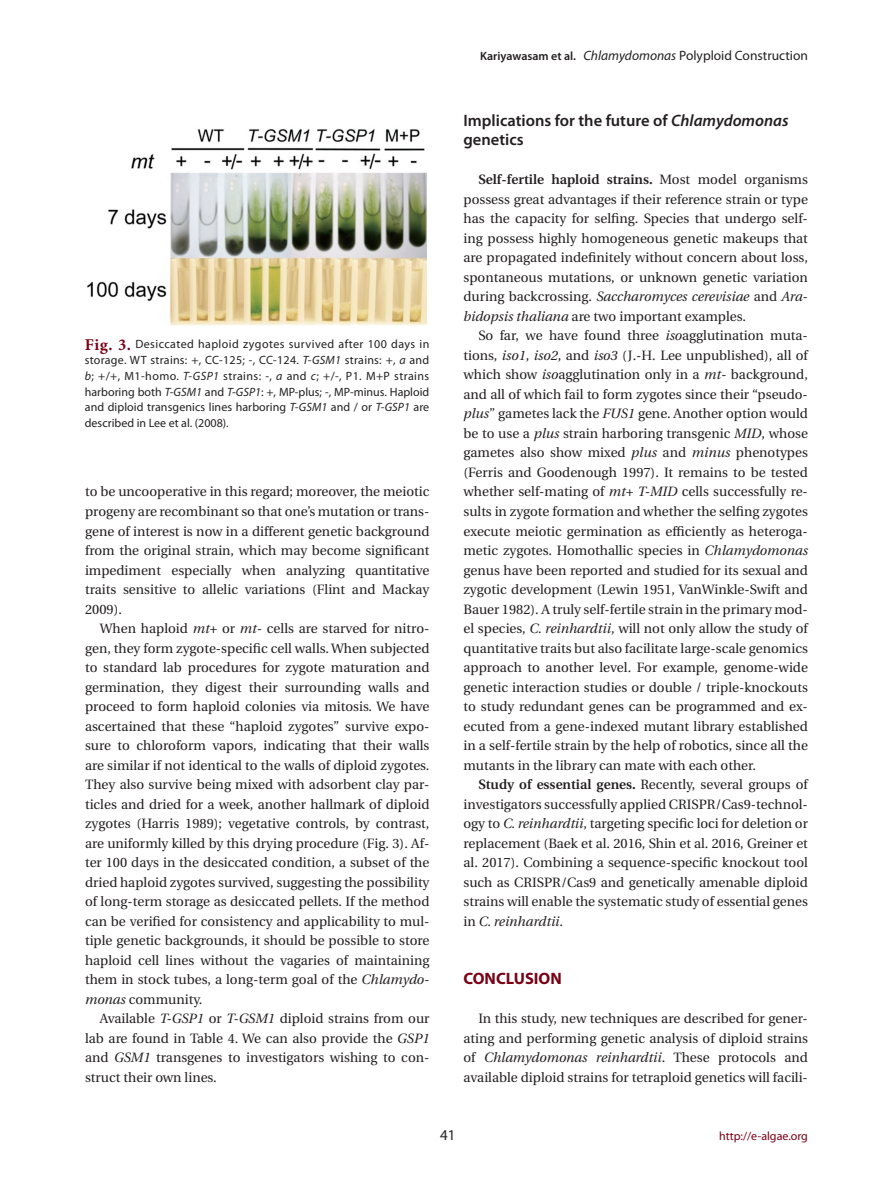
<style>
.page{position:relative;width:893px;height:1191px;background:#fff}
.page>*{position:absolute;margin:0;border:0;box-sizing:border-box;transform-origin:0 0}
.중제목_기준선격자{font:600 16.5px/19.5px "Myriad Pro";color:#231f20}
.대제목_기준선격자{font:700 16.5px "Myriad Pro";color:#790015}
.t1{font:15px "Myriad Pro";color:#231f20}
.본문내용_공통{font:13.5px/19.5px "Utopia";color:#231f20;text-align:justify}
.t2{font:13.5px "Myriad Pro";color:#231f20}
.테이블_이미지_캡션{font:12px/15.8px "Myriad Pro";letter-spacing:.005em;color:#231f20;text-align:justify}
.t3{font:12px "Myriad Pro";color:#790015}
.s1{font-weight:600;font-size:12px}
.s2{font-style:italic}
.s3{font-family:"Minion Pro";font-weight:700;font-size:16.5px;color:#790015}
.s4{font-weight:600}
</style>
<div class="page">
<img style="left:87px;top:128px;width:340px;height:198px">
<p class="t2" style="left:480px;top:48px;width:329px"><span class="s1">Kariyawasam et al.</span> <span class="s2">Chlamydomonas</span> Polyploid Construction</p>
<p class="테이블_이미지_캡션" style="left:85px;top:337px;width:346px"><span class="s3">Fig. 3.</span> Desiccated haploid zygotes survived after 100 days in storage. WT strains: +, CC-125; -, CC-124. <span class="s2">T-GSM1</span> strains: +, <span class="s2">a</span> and <span class="s2">b</span>; +/+, M1-homo. <span class="s2">T-GSP1</span> strains: -, <span class="s2">a</span> and <span class="s2">c</span>; +/-, P1. M+P strains harboring both <span class="s2">T-GSM1</span> and <span class="s2">T-GSP1</span>: +, MP-plus; -, MP-minus. Haploid and diploid transgenics lines harboring <span class="s2">T-GSM1</span> and / or <span class="s2">T-GSP1</span> are described in Lee et al. (2008).</p>
<p class="본문내용_공통" style="left:85px;top:482px;width:346px">to be uncooperative in this regard; moreover, the meiotic progeny are recombinant so that one’s mutation or trans&shy;gene of interest is now in a different genetic background from the original strain, which may become significant impediment especially when analyzing quantitative traits sensitive to allelic variations (Flint and Mackay 2009).</p>
<p class="본문내용_공통" style="left:85px;top:619px;width:346px;text-indent:15px">When haploid <span class="s2">mt+</span> or <span class="s2">mt-</span> cells are starved for nitro&shy;gen, they form zygote-specific cell walls. When subjected to standard lab procedures for zygote maturation and germination, they digest their surrounding walls and proceed to form haploid colonies via mitosis. We have ascertained that these “haploid zygotes” survive expo&shy;sure to chloroform vapors, indicating that their walls are similar if not identical to the walls of diploid zygotes.<br>They also survive being mixed with adsorbent clay par&shy;ticles and dried for a week, another hallmark of diploid zygotes (Harris 1989); vegetative controls, by contrast, are uniformly killed by this drying procedure (Fig. 3). Af&shy;ter 100 days in the desiccated condition, a subset of the dried haploid zygotes survived, suggesting the possibility of long-term storage as desiccated pellets. If the method can be verified for consistency and applicability to mul&shy;tiple genetic backgrounds, it should be possible to store haploid cell lines without the vagaries of maintaining them in stock tubes, a long-term goal of the <span class="s2">Chlamydo&shy;monas</span> community.</p>
<p class="본문내용_공통" style="left:85px;top:1009px;width:346px;text-indent:15px">Available <span class="s2">T-GSP1</span> or <span class="s2">T-GSM1</span> diploid strains from our lab are found in Table 4. We can also provide the <span class="s2">GSP1 </span>and <span class="s2">GSM1</span> transgenes to investigators wishing to con&shy;struct their own lines.</p>
<p class="중제목_기준선격자" style="left:463px;top:111px;width:327px">Implications for the future of <span class="s2">Chlamydomonas </span>genetics</p>
<p class="본문내용_공통" style="left:463px;top:170px;width:346px;text-indent:15px"><span class="s4">Self-fertile haploid strains.</span> Most model organisms possess great advantages if their reference strain or type has the capacity for selfing. Species that undergo self&shy;ing possess highly homogeneous genetic makeups that are propagated indefinitely without concern about loss, spontaneous mutations, or unknown genetic variation during backcrossing. <span class="s2">Saccharomyces cerevisiae</span> and <span class="s2">Ara&shy;bidopsis thaliana</span> are two important examples.</p>
<p class="본문내용_공통" style="left:463px;top:326px;width:346px;text-indent:15px">So far, we have found three <span class="s2">iso</span>agglutination muta&shy;tions, <span class="s2">iso1</span>, <span class="s2">iso2</span>, and <span class="s2">iso3</span> (J.-H. Lee unpublished), all of which show <span class="s2">iso</span>agglutination only in a <span class="s2">mt-</span> background, and all of which fail to form zygotes since their “pseudo&shy;<span class="s2">plus</span>” gametes lack the <span class="s2">FUS1</span> gene. Another option would be to use a <span class="s2">plus</span> strain harboring transgenic <span class="s2">MID</span>, whose gametes also show mixed <span class="s2">plus</span> and <span class="s2">minus</span> phenotypes (Ferris and Goodenough 1997). It remains to be tested whether self-mating of <span class="s2">mt+ T-MID</span> cells successfully re&shy;sults in zygote formation and whether the selfing zygotes execute meiotic germination as efficiently as heteroga&shy;metic zygotes. Homothallic species in <span class="s2">Chlamydomonas </span>genus have been reported and studied for its sexual and zygotic development (Lewin 1951, VanWinkle-Swift and Bauer 1982). A truly self-fertile strain in the primary mod&shy;el species, <span class="s2">C. reinhardtii</span>, will not only allow the study of quantitative traits but also facilitate large-scale genomics approach to another level. For example, genome-wide genetic interaction studies or double / triple-knockouts to study redundant genes can be programmed and ex&shy;ecuted from a gene-indexed mutant library established in a self-fertile strain by the help of robotics, since all the mutants in the library can mate with each other.</p>
<p class="본문내용_공통" style="left:463px;top:775px;width:346px;text-indent:15px"><span class="s4">Study of essential genes.</span> Recently, several groups of investigators successfully applied CRISPR/Cas9-technol&shy;ogy to <span class="s2">C. reinhardtii</span>, targeting specific loci for deletion or replacement (Baek et al. 2016, Shin et al. 2016, Greiner et al. 2017). Combining a sequence-specific knockout tool such as CRISPR/Cas9 and genetically amenable diploid strains will enable the systematic study of essential genes in <span class="s2">C. reinhardtii</span>.</p>
<p class="대제목_기준선격자" style="left:463px;top:969px;width:100px">CONCLUSION</p>
<p class="본문내용_공통" style="left:463px;top:1009px;width:346px;text-indent:15px">In this study, new techniques are described for gener&shy;ating and performing genetic analysis of diploid strains of <span class="s2">Chlamydomonas reinhardtii</span>. These protocols and available diploid strains for tetraploid genetics will facili-</p>
<p class="t1" style="left:440px;top:1126px;width:17px">41</p>
<p class="t3" style="left:719px;top:1129px;width:90px">http://e-algae.org</p>
</div>
